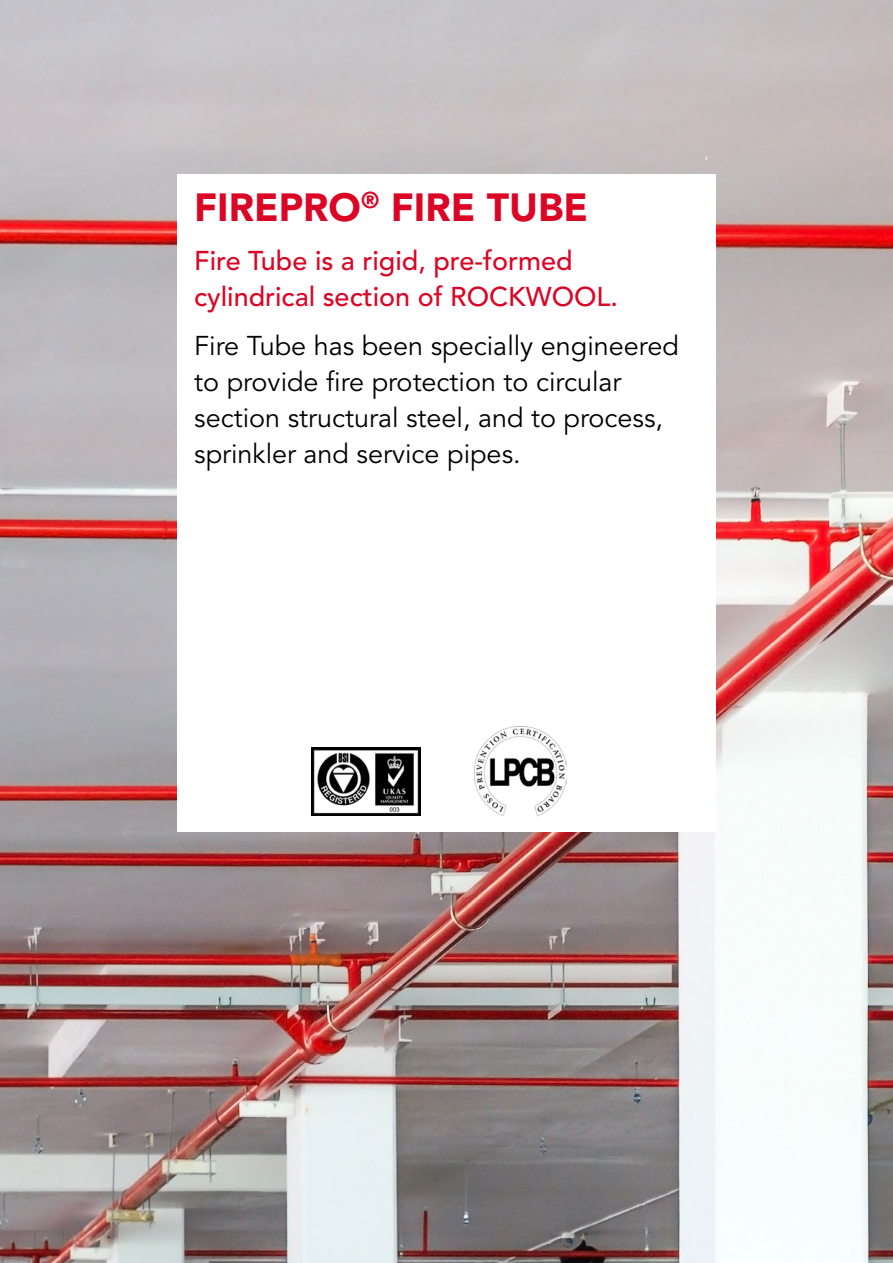
<style>
.page{position:relative;width:893px;height:1263px;background:#fff}
.page>*{position:absolute;margin:0;border:0;box-sizing:border-box;transform-origin:0 0}
.t1{font:900 39px "Avenir LT Std";color:#db0626}
.t2{font:27px/36px "Avenir LT Std";color:#000}
.t3{font:500 27px/36px "Avenir LT Std";color:#db0626}
</style>
<div class="page">
<img style="left:0;top:0;width:893px;height:1263px">
<div style="left:177px;top:175px;width:539px;height:657px;background:#fff"></div>
<img style="left:311px;top:747px;width:110px;height:68px">
<img style="left:475px;top:726px;width:92px;height:90px">
<h1 class="t1" style="left:194px;top:184px;width:395px">FIREPRO<sup>®</sup> FIRE TUBE</h1>
<p class="t3" style="left:194px;top:243px;width:425px">Fire Tube is a rigid, pre-formed cylindrical section of ROCKWOOL.</p>
<p class="t2" style="left:194px;top:328px;width:486px">Fire Tube has been specially engineered to provide fire protection to circular section structural steel, and to process, sprinkler and service pipes.</p>
</div>
